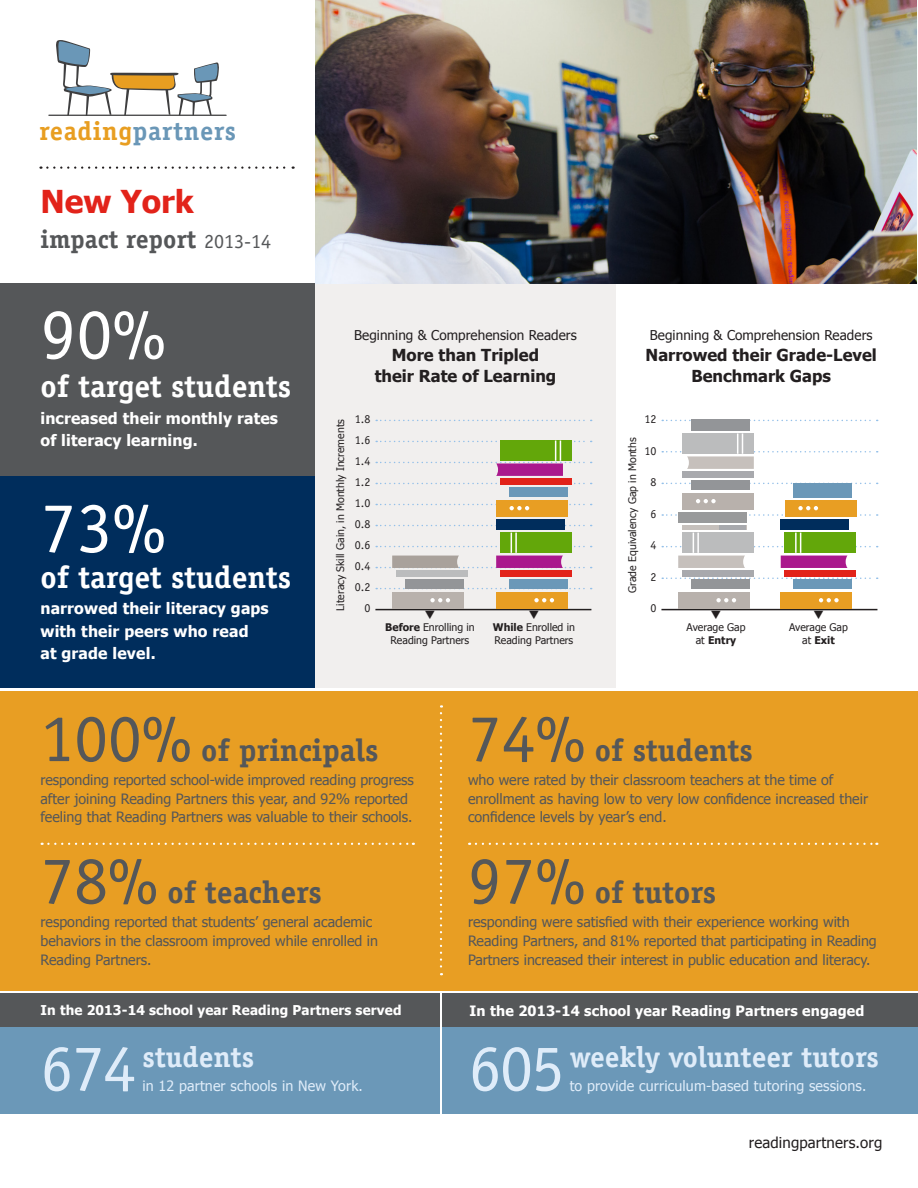
<style>
.page{position:relative;width:918px;height:1188px;background:#fff}
.page>*{position:absolute;margin:0;border:0;box-sizing:border-box;transform-origin:0 0}
.t1{font:72px "Officina Serif";color:#fff}
.t2{font:66px "Officina Serif";letter-spacing:-.025em;color:#dfecf9}
.t3{font:700 31.5px "Officina Serif";color:#555759}
.t4{font:700 31.5px "Officina Serif";color:#fff}
.t5{font:700 31.5px "Tahoma";color:#e2231a}
.t6{font:700 29.25px "Officina Serif";color:#dfecf9}
.t7{font:700 26.4px "Officina Serif";letter-spacing:.025em;color:#6a97b7}
.t8{font:700 25.8px "Officina Serif";color:#555759}
.t9{font:700 16.5px/21px "Tahoma";color:#231f20;text-align:center}
.t10{font:700 15.75px/22.5px "Tahoma";letter-spacing:.01em;color:#fff}
.t11{font:15px "Tahoma";letter-spacing:.01em;color:#231f20}
.t12{font:14.25px/18.8px "Tahoma";color:#555759}
.t13{font:14.25px "Tahoma";letter-spacing:.01em;color:#dfecf9}
.t14{font:700 14.25px "Tahoma";letter-spacing:.01em;color:#fff}
.t15{font:13.5px "Tahoma";letter-spacing:.005em;color:#231f20}
.t16{font:700 13.5px "Tahoma";letter-spacing:.01em;color:#fff}
.t17{font:12px "Officina Sans";color:#231f20}
.t18{font:10.5px "Tahoma";color:#231f20}
.t19{font:700 10.5px "Tahoma";color:#231f20}
.s1{color:#e89e21}
.s2{font-weight:400;font-size:20.1px}
.s3{font-weight:700}
.s4{font-weight:400}
.s5{font-weight:400;font-size:67.5px}
</style>
<div class="page">
<div style="left:442px;top:993px;width:476px;height:120px;background:#6b98b8"></div>
<div style="left:0;top:993px;width:440px;height:120px;background:#6b98b8"></div>
<div style="left:0;top:691px;width:918px;height:299px;background:#e89e23"></div>
<svg style="left:42px;top:843px;width:372px;height:2px"></svg>
<svg style="left:48px;top:40px;width:179px;height:76px"></svg>
<svg style="left:47px;top:167px;width:247px;height:2px"></svg>
<svg style="left:476px;top:843px;width:401px;height:2px"></svg>
<div style="left:0;top:284px;width:315px;height:192px;background:#555759"></div>
<div style="left:0;top:476px;width:315px;height:212px;background:#002d5c"></div>
<div style="left:0;top:993px;width:439px;height:34px;background:#555759"></div>
<div style="left:442px;top:993px;width:476px;height:34px;background:#555759"></div>
<svg style="left:440px;top:705px;width:2px;height:270px"></svg>
<div style="left:315px;top:284px;width:301px;height:404px;background:#f1efee"></div>
<svg style="left:376px;top:420px;width:216px;height:1px"></svg>
<svg style="left:376px;top:483px;width:216px;height:1px"></svg>
<svg style="left:376px;top:525px;width:216px;height:1px"></svg>
<svg style="left:376px;top:588px;width:216px;height:1px"></svg>
<hr style="left:375px;top:609px;width:216px;height:1px;background:#231f20">
<div style="left:496px;top:519px;width:68px;height:11px;background:#002d5c"></div>
<div style="left:500px;top:571px;width:72px;height:6px;background:#e2231a"></div>
<div style="left:509px;top:580px;width:58px;height:9px;background:#6b98b8"></div>
<div style="left:496px;top:592px;width:71px;height:16px;background:#e89e23"></div>
<svg style="left:534px;top:598px;width:20px;height:4px"></svg>
<div style="left:500px;top:479px;width:72px;height:6px;background:#e2231a"></div>
<div style="left:509px;top:488px;width:58px;height:9px;background:#6b98b8"></div>
<svg style="left:376px;top:441px;width:216px;height:35px"></svg>
<div style="left:496px;top:500px;width:71px;height:16px;background:#e89e23"></div>
<svg style="left:376px;top:504px;width:216px;height:6px"></svg>
<svg style="left:376px;top:533px;width:216px;height:35px"></svg>
<div style="left:396px;top:571px;width:72px;height:6px;background:#bbbcbd"></div>
<div style="left:405px;top:580px;width:58px;height:9px;background:#939598"></div>
<div style="left:392px;top:592px;width:71px;height:16px;background:#b8b1ac"></div>
<svg style="left:430px;top:598px;width:20px;height:4px"></svg>
<svg style="left:662px;top:420px;width:216px;height:1px"></svg>
<svg style="left:662px;top:483px;width:216px;height:1px"></svg>
<svg style="left:662px;top:578px;width:216px;height:1px"></svg>
<hr style="left:661px;top:609px;width:216px;height:1px;background:#231f20">
<div style="left:678px;top:512px;width:68px;height:11px;background:#999a9b"></div>
<div style="left:682px;top:571px;width:72px;height:6px;background:#a8a9ad"></div>
<hr style="left:682px;top:526px;width:64px;height:4px;background:#c6c0bc">
<hr style="left:719px;top:526px;width:27px;height:4px;background:#a8a9ad">
<div style="left:682px;top:472px;width:72px;height:6px;background:#a8a9ad"></div>
<div style="left:691px;top:580px;width:59px;height:9px;background:#939598"></div>
<div style="left:691px;top:420px;width:59px;height:11px;background:#939598"></div>
<div style="left:691px;top:480px;width:59px;height:10px;background:#939598"></div>
<svg style="left:662px;top:434px;width:216px;height:35px"></svg>
<div style="left:678px;top:592px;width:72px;height:16px;background:#b8b1ac"></div>
<svg style="left:716px;top:598px;width:20px;height:4px"></svg>
<div style="left:683px;top:493px;width:71px;height:16px;background:#b8b1ac"></div>
<div style="left:781px;top:519px;width:68px;height:11px;background:#002d5c"></div>
<div style="left:784px;top:571px;width:72px;height:6px;background:#e2231a"></div>
<div style="left:794px;top:580px;width:58px;height:9px;background:#6b98b8"></div>
<div style="left:794px;top:483px;width:58px;height:14px;background:#6b98b8"></div>
<svg style="left:662px;top:533px;width:216px;height:35px"></svg>
<div style="left:781px;top:592px;width:71px;height:16px;background:#e89e23"></div>
<svg style="left:819px;top:598px;width:20px;height:4px"></svg>
<svg style="left:662px;top:499px;width:216px;height:17px"></svg>
<img style="left:315px;top:0;width:602px;height:284px">
<p class="t7" style="left:39px;top:115px;width:198px"><span class="s1">reading</span>partners</p>
<p class="t5" style="left:40px;top:180px;width:155px">New York</p>
<p class="t8" style="left:40px;top:223px;width:232px">impact report <span class="s2">2013-14</span></p>
<p class="t1" style="left:40px;top:292px;width:127px">90%</p>
<p class="t4" style="left:40px;top:367px;width:252px">of target students</p>
<p class="t10" style="left:40px;top:406px;width:239px">increased their monthly rates of literacy learning.</p>
<p class="t1" style="left:40px;top:486px;width:127px">73%</p>
<p class="t4" style="left:40px;top:557px;width:252px">of target students</p>
<p class="t10" style="left:40px;top:596px;width:230px">narrowed their literacy gaps with their peers who read</p>
<p class="t10" style="left:40px;top:641px;width:117px">at grade level.</p>
<p class="t18" style="left:333px;top:611px;width:193px;rotate:-90deg">Literacy Skill Gain, in Monthly Increments</p>
<p class="t15" style="left:354px;top:326px;width:224px">Beginning &amp; Comprehension Readers</p>
<p class="t9" style="left:392px;top:343px;width:149px">More than Tripled</p>
<p class="t9" style="left:375px;top:364px;width:183px">their Rate of Learning</p>
<p class="t17" style="left:355px;top:412px;width:17px">1.8</p>
<p class="t17" style="left:355px;top:433px;width:17px">1.6</p>
<p class="t17" style="left:355px;top:454px;width:17px">1.4</p>
<p class="t17" style="left:355px;top:475px;width:17px">1.2</p>
<p class="t17" style="left:355px;top:496px;width:17px">1.0</p>
<p class="t17" style="left:355px;top:517px;width:17px">0.8</p>
<p class="t17" style="left:355px;top:538px;width:17px">0.6</p>
<p class="t17" style="left:355px;top:559px;width:17px">0.4</p>
<p class="t17" style="left:355px;top:580px;width:17px">0.2</p>
<p class="t17" style="left:364px;top:601px;width:7px">0</p>
<p class="t18" style="left:385px;top:620px;width:91px"><span class="s3">Before</span> Enrolling in</p>
<p class="t18" style="left:391px;top:633px;width:80px">Reading Partners</p>
<p class="t18" style="left:493px;top:620px;width:84px"><span class="s3">While</span> Enrolled in</p>
<p class="t18" style="left:495px;top:633px;width:80px">Reading Partners</p>
<p class="t15" style="left:650px;top:326px;width:224px">Beginning &amp; Comprehension Readers</p>
<p class="t9" style="left:646px;top:343px;width:233px">Narrowed their Grade-Level<br>Benchmark Gaps</p>
<p class="t17" style="left:644px;top:412px;width:13px">12</p>
<p class="t17" style="left:644px;top:444px;width:13px">10</p>
<p class="t17" style="left:650px;top:475px;width:7px">8</p>
<p class="t17" style="left:650px;top:507px;width:7px">6</p>
<p class="t17" style="left:650px;top:538px;width:7px">4</p>
<p class="t17" style="left:650px;top:570px;width:7px">2</p>
<p class="t17" style="left:650px;top:601px;width:7px">0</p>
<p class="t18" style="left:625px;top:593px;width:157px;rotate:-90deg">Grade Equivalency Gap in Months</p>
<p class="t18" style="left:687px;top:620px;width:60px">Average Gap</p>
<p class="t19" style="left:696px;top:633px;width:42px"><span class="s4">at</span> Entry</p>
<p class="t18" style="left:789px;top:620px;width:60px">Average Gap</p>
<p class="t19" style="left:802px;top:633px;width:34px"><span class="s4">at</span> Exit</p>
<p class="t3" style="left:40px;top:731px;width:339px"><span class="s5">100%</span> of principals</p>
<p class="t12" style="left:40px;top:770px;width:375px">responding reported school-wide improved reading progress after joining Reading Partners this year, and 92% reported feeling that Reading Partners was valuable to their schools.</p>
<p class="t3" style="left:40px;top:873px;width:283px"><span class="s5">78%</span> of teachers</p>
<p class="t12" style="left:40px;top:912px;width:339px">responding reported that students’ general academic behaviors in the classroom improved while enrolled in<br>Reading Partners.</p>
<p class="t3" style="left:468px;top:731px;width:286px"><span class="s5">74%</span> of students</p>
<p class="t12" style="left:468px;top:770px;width:402px">who were rated by their classroom teachers at the time of enrollment as having low to very low confidence increased their confidence levels by year’s end.</p>
<p class="t3" style="left:468px;top:873px;width:250px"><span class="s5">97%</span> of tutors</p>
<p class="t12" style="left:468px;top:912px;width:410px">responding were satisfied with their experience working with<br>Reading Partners, and 81% reported that participating in Reading<br>Partners increased their interest in public education and literacy.</p>
<p class="t16" style="left:40px;top:1001px;width:362px">In the 2013-14 school year Reading Partners served</p>
<p class="t14" style="left:470px;top:1000px;width:397px">In the 2013-14 school year Reading Partners engaged</p>
<p class="t2" style="left:40px;top:1030px;width:97px">674</p>
<p class="t2" style="left:469px;top:1030px;width:97px">605</p>
<p class="t6" style="left:570px;top:1039px;width:311px">weekly volunteer tutors</p>
<p class="t6" style="left:143px;top:1039px;width:113px">students</p>
<p class="t13" style="left:143px;top:1076px;width:222px">in 12 partner schools in New York.</p>
<p class="t13" style="left:570px;top:1076px;width:298px">to provide curriculum-based tutoring sessions.</p>
<p class="t11" style="left:749px;top:1133px;width:135px">readingpartners.org</p>
</div>
